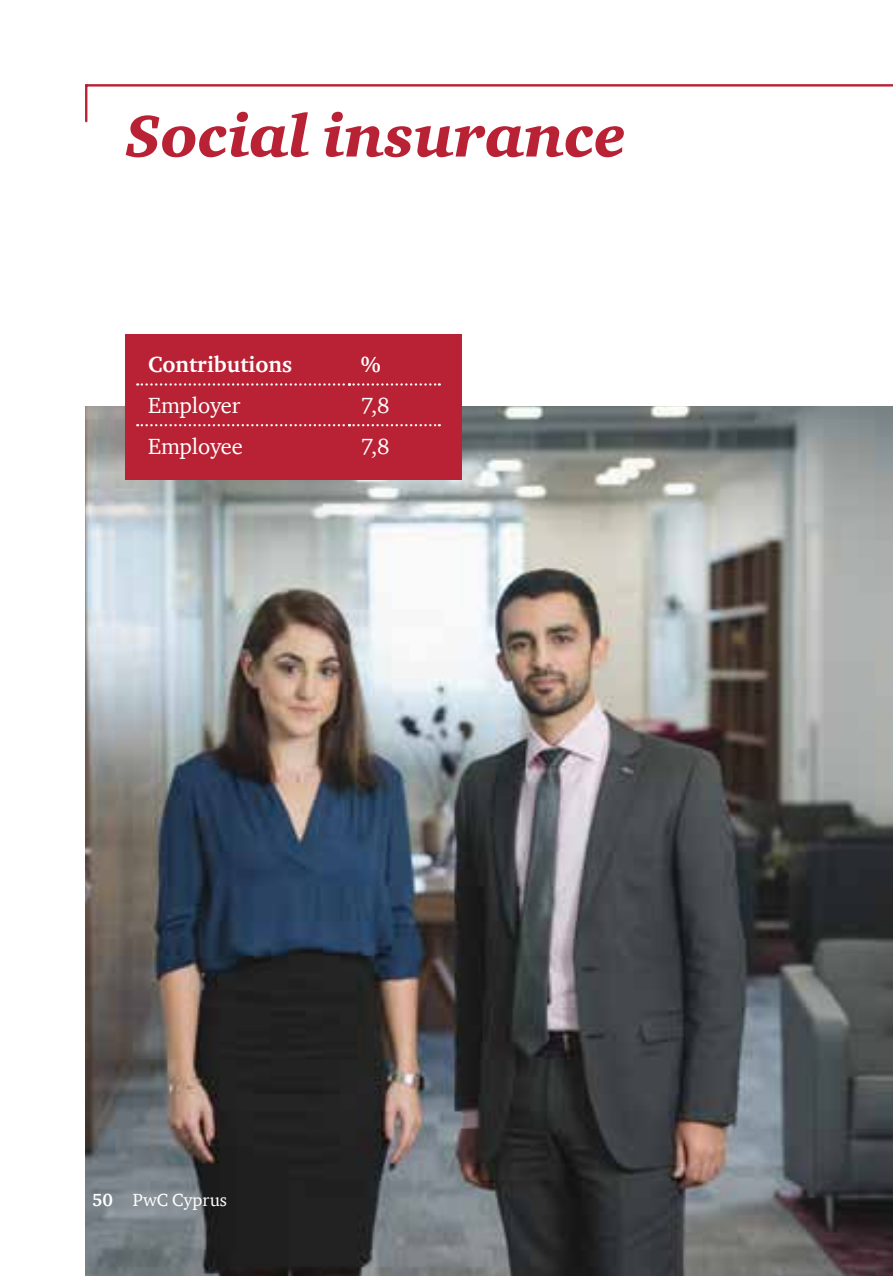
<style>
.page{position:relative;width:893px;height:1276px;background:#fff}
.page>*{position:absolute;margin:0;border:0;box-sizing:border-box;transform-origin:0 0}
.t1{font:italic 900 60px "ITC Charter Com";color:#b82234}
.t2{font:22.5px "ITC Charter Com";color:#fff}
.t3{font:700 22.5px "ITC Charter Com";color:#fff}
.t4{font:18px "ITC Charter Com";color:#fff}
.s1{font-weight:700}
</style>
<div class="page">
<hr style="left:86px;top:84px;width:807px;height:3px;background:#b82234">
<hr style="left:85px;top:85px;width:2px;height:36px;background:#b82234">
<img style="left:85px;top:406px;width:808px;height:870px">
<div style="left:125px;top:335px;width:337px;height:145px;background:#b82234"></div>
<svg style="left:137px;top:383px;width:303px;height:2px"></svg>
<svg style="left:137px;top:424px;width:303px;height:2px"></svg>
<h1 class="t1" style="left:125px;top:99px;width:502px">Social insurance</h1>
<p class="t3" style="left:148px;top:351px;width:146px">Contributions</p>
<p class="t3" style="left:361px;top:351px;width:21px">%</p>
<p class="t2" style="left:148px;top:392px;width:94px">Employer</p>
<p class="t2" style="left:361px;top:392px;width:30px">7,8</p>
<p class="t2" style="left:148px;top:432px;width:96px">Employee</p>
<p class="t2" style="left:361px;top:432px;width:30px">7,8</p>
<p class="t4" style="left:92px;top:1189px;width:137px"><span class="s1">50</span> PwC Cyprus</p>
</div>
